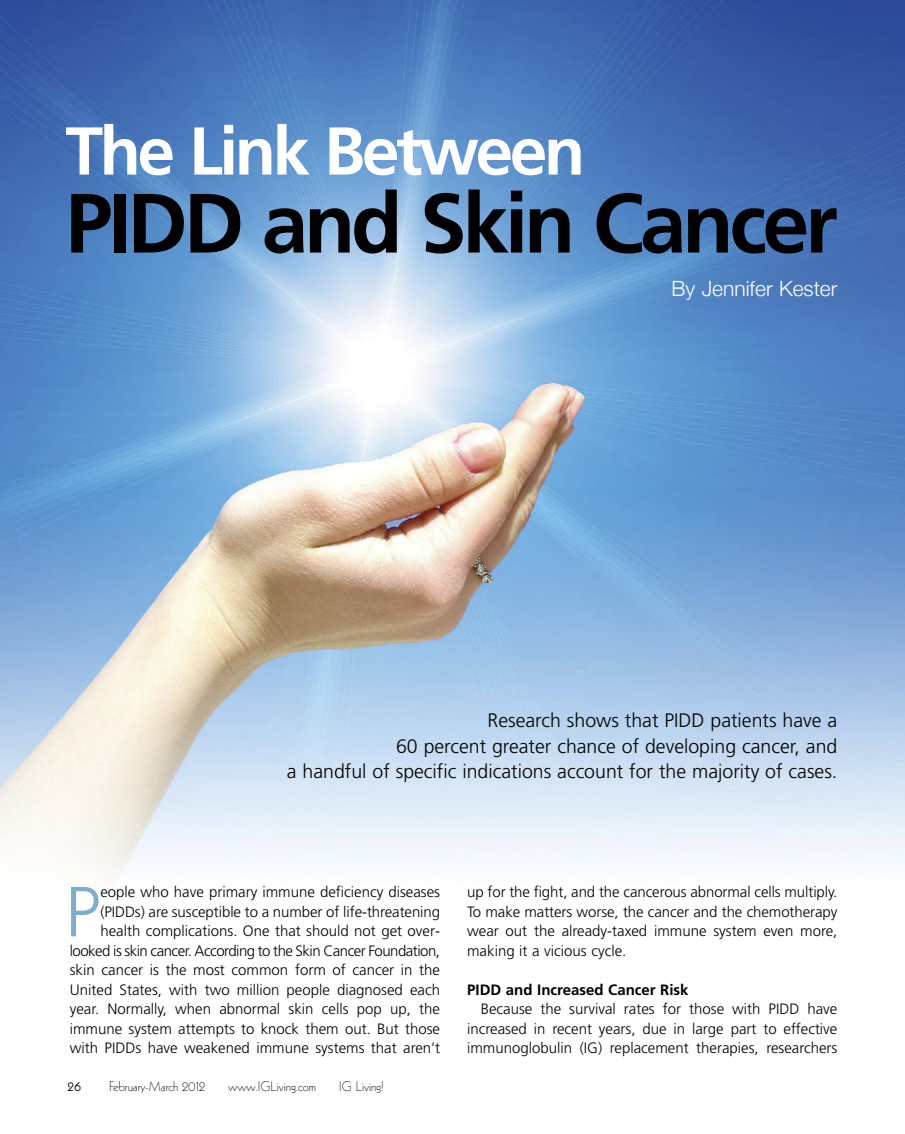
<style>
.page{position:relative;width:905px;height:1134px;background:#fff}
.page>*{position:absolute;margin:0;border:0;box-sizing:border-box;transform-origin:0 0}
.t1{font:700 84px "Frutiger";letter-spacing:-.05em;color:#000}
.t2{font:300 70.8px "Frutiger";color:#7caece}
.t3{font:700 67.5px "Frutiger";letter-spacing:-.05em;color:#fff}
.t4{font:300 21px "Helvetica Neue";color:#fff}
.t5{font:300 19.5px/25.5px "Frutiger";color:#000;text-align:right}
.t6{font:300 15px/19.5px "Frutiger";color:#000;text-align:justify}
.t7{font:700 15px "Frutiger";color:#000}
.t8{font:300 13.5px "Kabel";color:#000}
.t9{font:13.5px "Kabel";color:#000}
</style>
<div class="page">
<img style="left:0;top:0;width:904px;height:876px">
<h3 class="t3" style="left:65px;top:124px;width:521px">The Link Between</h3>
<h1 class="t1" style="left:65px;top:190px;width:773px">PIDD and Skin Cancer</h1>
<h3 class="t4" style="left:671px;top:275px;width:167px">By Jennifer Kester</h3>
<h3 class="t5" style="left:287px;top:709px;width:552px">Research shows that PIDD patients have a<br>60 percent greater chance of developing cancer, and<br>a handful of specific indications account for the majority of cases.</h3>
<p class="t6" style="left:70px;top:884px;width:372px;text-align:right">eople who have primary immune deficiency diseases (PIDDs) are susceptible to a number of life-threatening health complications. One that should not get over&shy;looked is skin cancer. According to the Skin Cancer Foundation, skin cancer is the most common form of cancer in the United States, with two million people diagnosed each year. Normally, when abnormal skin cells pop up, the immune system attempts to knock them out. But those with PIDDs have weakened immune systems that aren’t</p>
<p class="t6" style="left:467px;top:884px;width:372px">up for the fight, and the cancerous abnormal cells multiply.<br>To make matters worse, the cancer and the chemotherapy wear out the already-taxed immune system even more, making it a vicious cycle.</p>
<h2 class="t2" style="left:65px;top:883px;width:37px">P</h2>
<p class="t7" style="left:467px;top:984px;width:223px">PIDD and Increased Cancer Risk</p>
<p class="t6" style="left:467px;top:1001px;width:372px;text-indent:14px">Because the survival rates for those with PIDD have increased in recent years, due in large part to effective immunoglobulin (IG) replacement therapies, researchers</p>
<p class="t9" style="left:68px;top:1081px;width:15px">26</p>
<p class="t8" style="left:109px;top:1081px;width:97px">February-March 2012</p>
<p class="t8" style="left:228px;top:1081px;width:89px">www.IGLiving.com</p>
<p class="t8" style="left:339px;top:1081px;width:46px">IG Living!</p>
</div>
